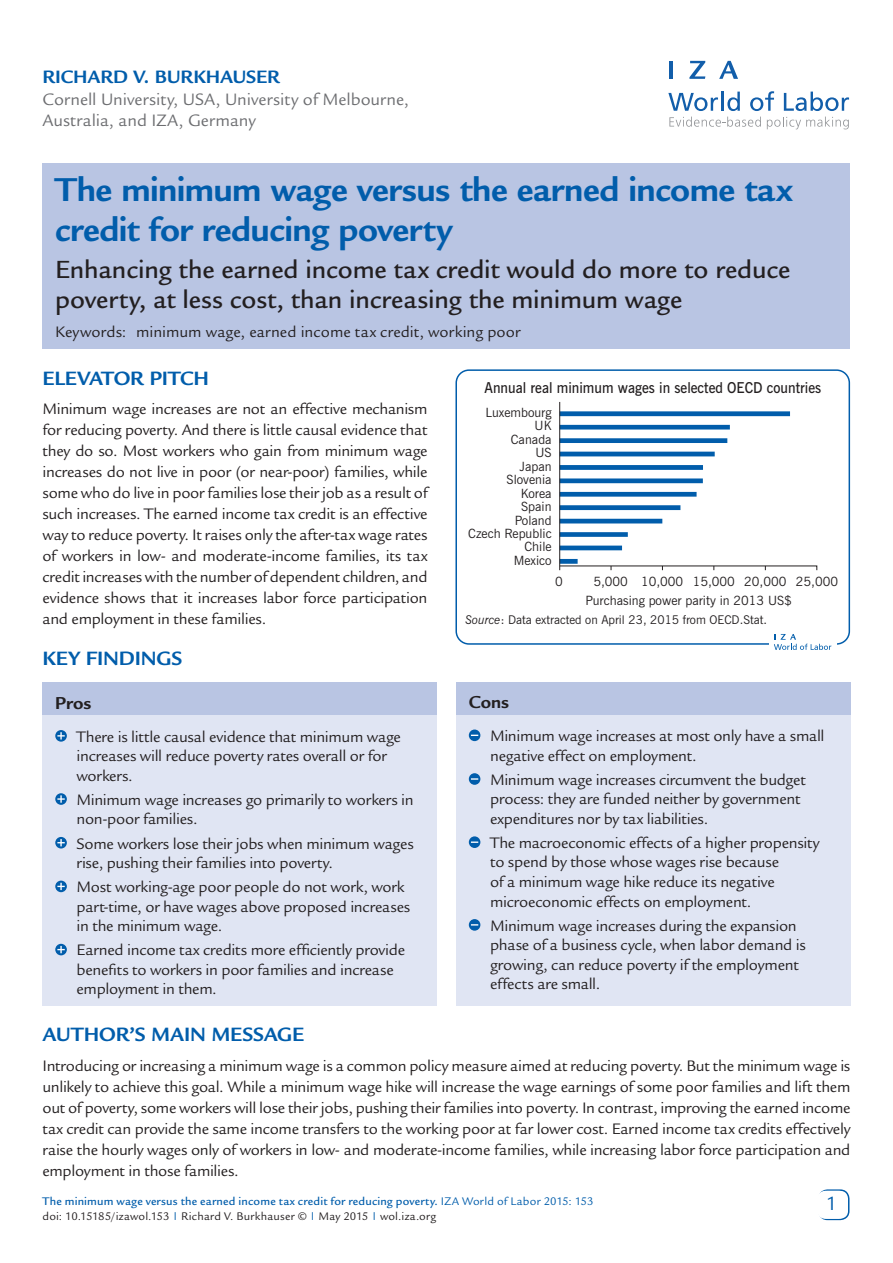
<style>
.page{position:relative;width:893px;height:1263px;background:#fff}
.page>*{position:absolute;margin:0;border:0;box-sizing:border-box;transform-origin:0 0}
.t1{font:700 36px/40.5px "Legacy Sans Std";letter-spacing:-.015em;color:#015dab}
.t2{font:500 27px/30px "Legacy Sans Std";letter-spacing:-.005em;color:#231f20}
.t3{font:700 21px "Legacy Sans Std";letter-spacing:-.005em;color:#015dab}
.t4{font:21px "Legacy Sans Std";color:#015dab}
.t5{font:700 19.5px "Legacy Sans Std";letter-spacing:-.005em;color:#015dab}
.t6{font:700 18.75px "Legacy Sans Std";color:#231f20}
.t7{font:18px/21.6px "Legacy Sans Std";color:#6c6d70}
.t8{font:16.5px/19.5px "Legacy Sans Std";letter-spacing:-.015em;color:#231f20}
.t9{font:16.5px "Legacy Sans Std";letter-spacing:.005em;color:#231f20}
.t10{font:600 15px "News Gothic BT";color:#231f20;scale:.93 1}
.t11{font:12.75px/13.5px "News Gothic BT";color:#231f20;text-align:right}
.t12{font:500 12px/15px "Legacy Sans Std";letter-spacing:.015em;color:#015dab}
.t13{font:12px "News Gothic BT";color:#231f20}
.s1{font-style:italic}
.s2{font-weight:400}
.s3{font-weight:400;color:#231f20}
</style>
<div class="page">
<div style="left:818px;top:1189px;width:31px;height:31px;border:2px solid #015dab;border-radius:9px"></div>
<div style="left:817px;top:1191px;width:30px;height:28px;background:#fff;border-radius:9px"></div>
<svg style="left:668px;top:93px;width:50px;height:18px"></svg>
<hr style="left:721px;top:92px;width:3px;height:19px;background:#125eaa">
<svg style="left:727px;top:92px;width:13px;height:19px"></svg>
<svg style="left:750px;top:91px;width:24px;height:20px"></svg>
<svg style="left:784px;top:92px;width:65px;height:19px"></svg>
<svg style="left:669px;top:117px;width:92px;height:10px"></svg>
<svg style="left:767px;top:117px;width:82px;height:12px"></svg>
<hr style="left:669px;top:61px;width:4px;height:18px;background:#125eaa">
<svg style="left:689px;top:61px;width:16px;height:18px"></svg>
<svg style="left:719px;top:61px;width:19px;height:18px"></svg>
<div style="left:456px;top:685px;width:394px;height:321px;background:#e0e5f3"></div>
<div style="left:43px;top:685px;width:394px;height:321px;background:#e0e5f3"></div>
<div style="left:43px;top:682px;width:394px;height:33px;background:#b9c5e3"></div>
<div style="left:456px;top:682px;width:394px;height:33px;background:#b9c5e3"></div>
<svg style="left:55px;top:730px;width:12px;height:12px"></svg>
<svg style="left:57px;top:732px;width:8px;height:7px"></svg>
<svg style="left:55px;top:793px;width:12px;height:12px"></svg>
<svg style="left:57px;top:795px;width:8px;height:8px"></svg>
<svg style="left:55px;top:837px;width:12px;height:11px"></svg>
<svg style="left:57px;top:839px;width:8px;height:7px"></svg>
<svg style="left:55px;top:881px;width:12px;height:11px"></svg>
<svg style="left:57px;top:883px;width:8px;height:7px"></svg>
<svg style="left:55px;top:944px;width:12px;height:11px"></svg>
<svg style="left:57px;top:946px;width:8px;height:7px"></svg>
<svg style="left:469px;top:729px;width:11px;height:12px"></svg>
<div style="left:469px;top:773px;width:11px;height:12px;background:#015dab;border-radius:50%"></div>
<svg style="left:471px;top:778px;width:7px;height:2px"></svg>
<div style="left:469px;top:836px;width:11px;height:12px;background:#015dab;border-radius:50%"></div>
<svg style="left:471px;top:841px;width:7px;height:2px"></svg>
<svg style="left:469px;top:919px;width:11px;height:12px"></svg>
<div style="left:43px;top:163px;width:807px;height:186px;background:#b9c5e3"></div>
<div style="left:455px;top:369px;width:395px;height:276px;border:2px solid #015dab;border-radius:13px"></div>
<svg style="left:559px;top:411px;width:259px;height:160px"></svg>
<hr style="left:559px;top:402px;width:1px;height:168px;background:#231f20">
<div style="left:769px;top:629px;width:67px;height:27px;background:#fff"></div>
<svg style="left:774px;top:634px;width:57px;height:16px"></svg>
<p class="t5" style="left:43px;top:66px;width:233px">Richard V. Burkhauser</p>
<p class="t7" style="left:43px;top:88px;width:368px">Cornell University, USA, University of Melbourne,<br>Australia, and IZA, Germany</p>
<h1 class="t1" style="left:55px;top:169px;width:739px">The minimum wage versus the earned income tax credit for reducing poverty</h1>
<h2 class="t2" style="left:55px;top:255px;width:737px">Enhancing the earned income tax credit would do more to reduce poverty, at less cost, than increasing the minimum wage</h2>
<p class="t9" style="left:55px;top:322px;width:467px">Keywords: minimum wage, earned income tax credit, working poor</p>
<p class="t3" style="left:43px;top:366px;width:152px">ELEVATOR PITCH</p>
<p class="t8" style="left:43px;top:399px;width:387px;line-height:21px;text-align:justify">Minimum wage increases are not an effective mechanism for reducing poverty. And there is little causal evidence that they do so. Most workers who gain from minimum wage increases do not live in poor (or near-poor) families, while some who do live in poor families lose their job as a result of such increases. The earned income tax credit is an effective way to reduce poverty. It raises only the after-tax wage rates of workers in low- and moderate-income families, its tax credit increases with the number of dependent children, and evidence shows that it increases labor force participation and employment in these families.</p>
<p class="t3" style="left:43px;top:647px;width:140px">KEY FINDI NGS</p>
<p class="t6" style="left:55px;top:692px;width:38px">Pros</p>
<p class="t8" style="left:77px;top:727px;width:326px">There is little causal evidence that minimum wage increases will reduce poverty rates overall or for workers.</p>
<p class="t8" style="left:77px;top:790px;width:339px">Minimum wage increases go primarily to workers in non-poor families.</p>
<p class="t8" style="left:77px;top:834px;width:339px">Some workers lose their jobs when minimum wages rise, pushing their families into poverty.</p>
<p class="t8" style="left:77px;top:877px;width:335px">Most working-age poor people do not work, work part-time, or have wages above proposed increases in the minimum wage.</p>
<p class="t8" style="left:77px;top:940px;width:330px">Earned income tax credits more efficiently provide benefits to workers in poor families and increase employment in them.</p>
<p class="t10" style="left:485px;top:378px;width:363px">Annual real minimum wages in selected OECD countries</p>
<p class="t11" style="left:468px;top:406px;width:85px">Luxembourg<br>UK<br>Canada<br>US<br>Japan<br>Slovenia<br>Korea<br>Spain<br>Poland<br>Czech Republic<br>Chile<br>Mexico</p>
<p class="t11" style="left:693px;top:574px;width:147px">15,000 20,000 25,000</p>
<p class="t13" style="left:465px;top:613px;width:304px"><span class="s1">Source</span>: Data extracted on April 23, 2015 from OECD.Stat.</p>
<p class="t11" style="left:555px;top:574px;width:9px">0</p>
<p class="t11" style="left:585px;top:572px;width:208px;line-height:18.9px;text-align:left;text-indent:8px">5,000 10,000<br>Purchasing power parity in 2013 US$</p>
<p class="t6" style="left:469px;top:691px;width:42px">Cons</p>
<p class="t8" style="left:490px;top:726px;width:336px">Minimum wage increases at most only have a small negative effect on employment.</p>
<p class="t8" style="left:490px;top:770px;width:317px">Minimum wage increases circumvent the budget process: they are funded neither by government expenditures nor by tax liabilities.</p>
<p class="t8" style="left:490px;top:833px;width:331px">The macroeconomic effects of a higher propensity to spend by those whose wages rise because<br>of a minimum wage hike reduce its negative microeconomic effects on employment.</p>
<p class="t8" style="left:490px;top:916px;width:317px">Minimum wage increases during the expansion phase of a business cycle, when labor demand is growing, can reduce poverty if the employment effects are small.</p>
<p class="t3" style="left:43px;top:1023px;width:201px">AUTHOR’S MAI N MESSA</p>
<p class="t3" style="left:277px;top:1023px;width:26px">GE</p>
<p class="t8" style="left:43px;top:1055px;width:809px;line-height:21px;text-align:justify">Introducing or increasing a minimum wage is a common policy measure aimed at reducing poverty. But the minimum wage is unlikely to achieve this goal. While a minimum wage hike will increase the wage earnings of some poor families and lift them out of poverty, some workers will lose their jobs, pushing their families into poverty. In contrast, improving the earned income tax credit can provide the same income transfers to the working poor at far lower cost. Earned income tax credits effectively raise the hourly wages only of workers in low- and moderate-income families, while increasing labor force participation and employment in those families.</p>
<p class="t12" style="left:43px;top:1193px;width:552px">The minimum wage versus the earned income tax credit for reducing poverty. <span class="s2">IZA World of Labor 2015: 153 </span><span class="s3">doi: 10.15185/izawol.153</span> <sup>|</sup> <span class="s3">Richard V. Burkhauser ©</span> <sup>|</sup> <span class="s3">May 2015</span> <sup>|</sup> <span class="s3">wol.iza.org</span></p>
<p class="t4" style="left:828px;top:1192px;width:13px">1</p>
</div>
